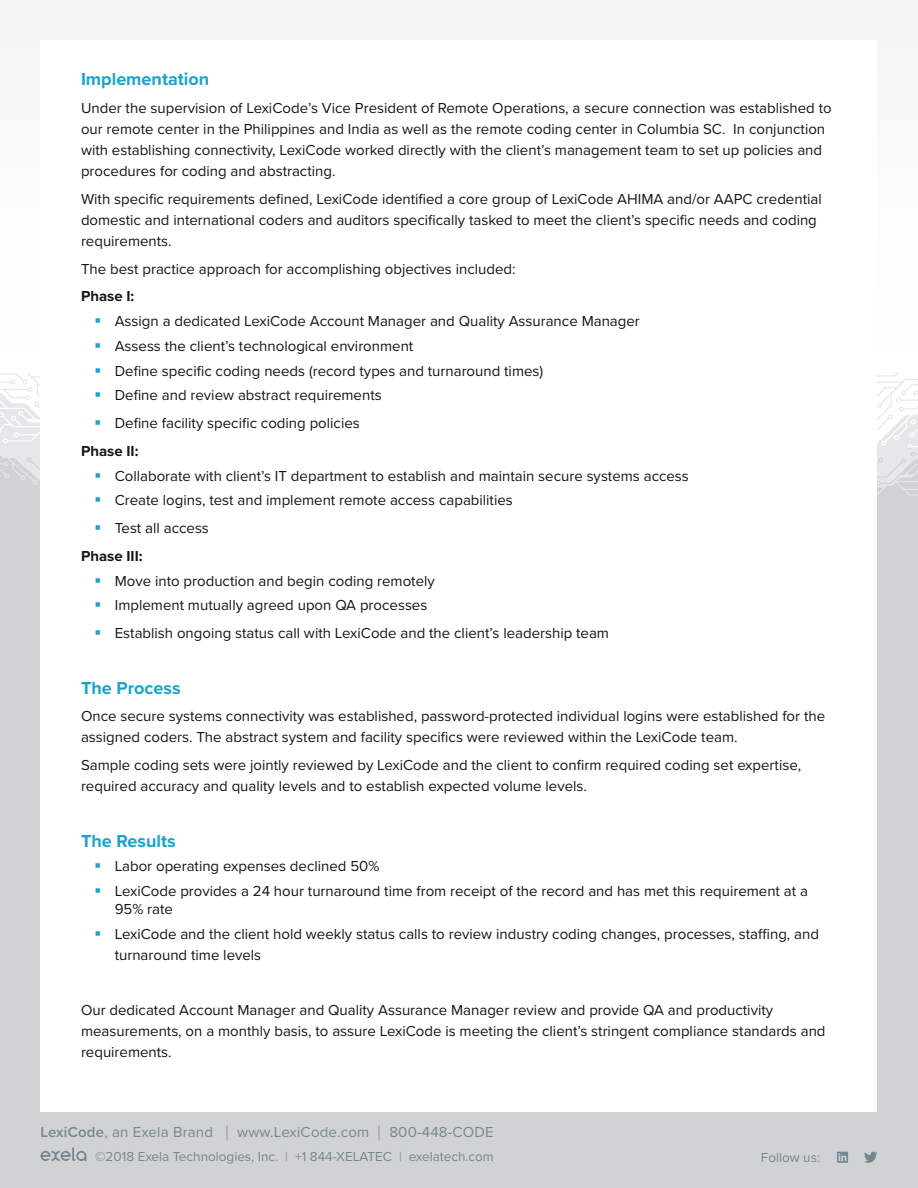
<style>
.page{position:relative;width:918px;height:1188px;background:#fff}
.page>*{position:absolute;margin:0;border:0;box-sizing:border-box;transform-origin:0 0}
.para_header{font:700 18px "Proxima Nova";color:#1ba2cd}
.main_paragraph{font:15px/21px "Proxima Nova";color:#161617}
.t1{font:15px "Proxima Nova";letter-spacing:.015em;color:#758891}
.main_paragraph-2{font:700 15px "Proxima Nova";color:#161617}
.t2{font:13.5px "Proxima Nova";color:#758891}
.s1{font-weight:600}
.s2{font-family:"Segoe UI";font-weight:300}
.s3{font-weight:300}
</style>
<div class="page">
<div style="left:0;top:0;width:918px;height:440px;background:#f5f5f6"></div>
<div style="left:0;top:448px;width:918px;height:740px;background:#d1d2d4"></div>
<svg style="left:864px;top:1152px;width:14px;height:11px"></svg>
<svg style="left:837px;top:1152px;width:11px;height:11px"></svg>
<svg style="left:40px;top:1148px;width:46px;height:13px"></svg>
<div style="left:40px;top:40px;width:838px;height:1072px;background:#fff"></div>
<svg style="left:0;top:372px;width:918px;height:130px"></svg>
<p class="para_header" style="left:81px;top:66px;width:130px">Implementation</p>
<p class="main_paragraph" style="left:81px;top:97px;width:752px">Under the supervision of LexiCode’s Vice President of Remote Operations, a secure connection was established to our remote center in the Philippines and India as well as the remote coding center in Columbia SC. In conjunction with establishing connectivity, LexiCode worked directly with the client’s management team to set up policies and procedures for coding and abstracting.</p>
<p class="main_paragraph" style="left:81px;top:188px;width:742px">With specific requirements defined, LexiCode identified a core group of LexiCode AHIMA and/or AAPC credential domestic and international coders and auditors specifically tasked to meet the client’s specific needs and coding requirements.</p>
<p class="main_paragraph" style="left:81px;top:258px;width:436px">The best practice approach for accomplishing objectives included:</p>
<p class="main_paragraph-2" style="left:81px;top:285px;width:55px">Phase I:</p>
<p class="main_paragraph" style="left:115px;top:310px;width:527px">Assign a dedicated LexiCode Account Manager and Quality Assurance Manager</p>
<p class="main_paragraph" style="left:115px;top:335px;width:300px">Assess the client’s technological environment</p>
<p class="main_paragraph" style="left:115px;top:360px;width:430px">Define specific coding needs (record types and turnaround times)</p>
<p class="main_paragraph" style="left:115px;top:384px;width:268px">Define and review abstract requirements</p>
<p class="main_paragraph" style="left:115px;top:412px;width:247px">Define facility specific coding policies</p>
<p class="main_paragraph-2" style="left:81px;top:440px;width:59px">Phase II:</p>
<p class="main_paragraph" style="left:115px;top:465px;width:576px">Collaborate with client’s IT department to establish and maintain secure systems access</p>
<p class="main_paragraph" style="left:115px;top:489px;width:400px">Create logins, test and implement remote access capabilities</p>
<p class="main_paragraph" style="left:115px;top:517px;width:96px">Test all access</p>
<p class="main_paragraph-2" style="left:81px;top:545px;width:63px">Phase III:</p>
<p class="main_paragraph" style="left:115px;top:570px;width:322px">Move into production and begin coding remotely</p>
<p class="main_paragraph" style="left:115px;top:594px;width:314px">Implement mutually agreed upon QA processes</p>
<p class="main_paragraph" style="left:115px;top:622px;width:496px">Establish ongoing status call with LexiCode and the client’s leadership team</p>
<p class="para_header" style="left:81px;top:674px;width:101px">The Process</p>
<p class="main_paragraph" style="left:81px;top:705px;width:746px">Once secure systems connectivity was established, password-protected individual logins were established for the assigned coders. The abstract system and facility specifics were reviewed within the LexiCode team.</p>
<p class="main_paragraph" style="left:81px;top:754px;width:722px">Sample coding sets were jointly reviewed by LexiCode and the client to confirm required coding set expertise, required accuracy and quality levels and to establish expected volume levels.</p>
<p class="para_header" style="left:81px;top:827px;width:96px">The Results</p>
<p class="main_paragraph" style="left:115px;top:855px;width:266px">Labor operating expenses declined 50%</p>
<p class="main_paragraph" style="left:115px;top:882px;width:695px;line-height:18px">LexiCode provides a 24 hour turnaround time from receipt of the record and has met this requirement at a<br>95% rate</p>
<p class="main_paragraph" style="left:115px;top:923px;width:706px">LexiCode and the client hold weekly status calls to review industry coding changes, processes, staffing, and turnaround time levels</p>
<p class="main_paragraph" style="left:81px;top:999px;width:746px">Our dedicated Account Manager and Quality Assurance Manager review and provide QA and productivity measurements, on a monthly basis, to assure LexiCode is meeting the client’s stringent compliance standards and requirements.</p>
<p class="t1" style="left:40px;top:1121px;width:455px"><span class="s1">LexiCode</span>, an Exela Brand <span class="s2">|</span> www.LexiCode.com <span class="s2">|</span> 800-448-CODE</p>
<p class="t2" style="left:95px;top:1146px;width:400px">©2018 Exela Technologies, Inc. <span class="s3">|</span> +1 844-XELATEC <span class="s3">|</span> exelatech.com</p>
<p class="t2" style="left:761px;top:1147px;width:61px">Follow us:</p>
</div>
